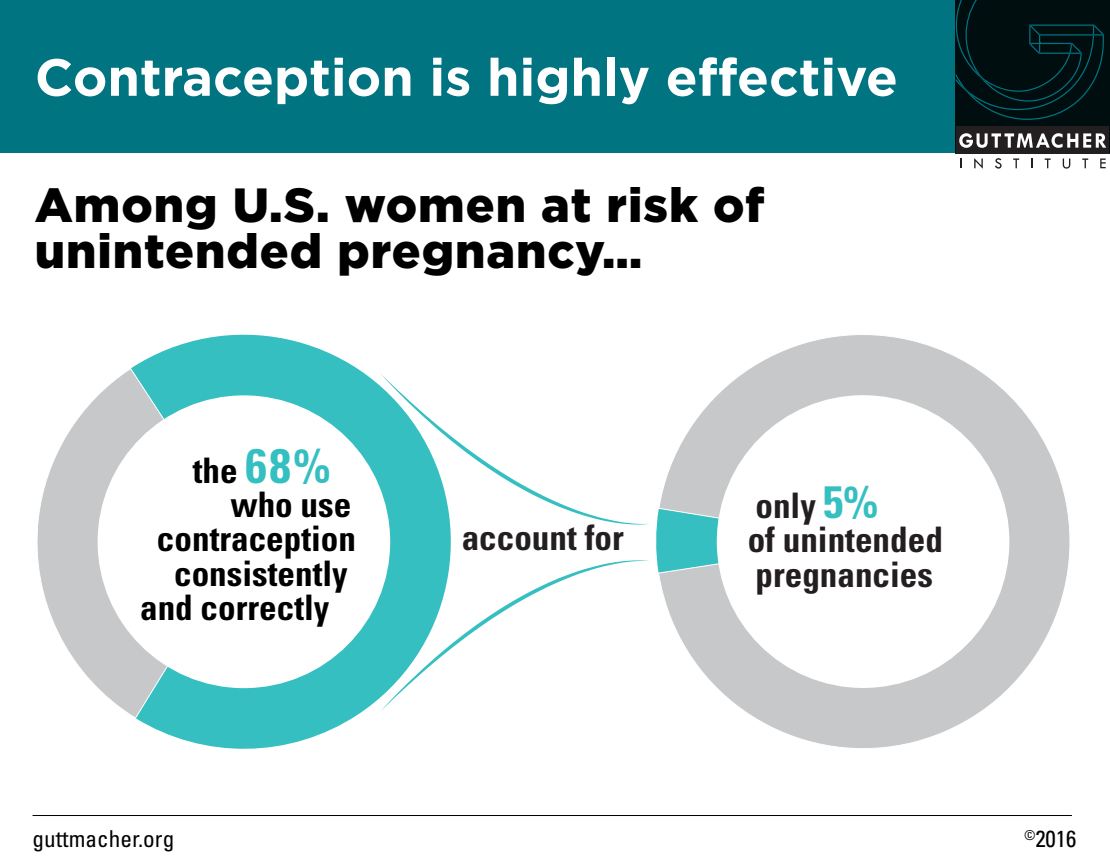
<style>
.page{position:relative;width:1110px;height:867px;background:#fff}
.page>*{position:absolute;margin:0;border:0;box-sizing:border-box;transform-origin:0 0}
.Chart_subhead__spot{font:700 52.2px "Gotham";color:#fff}
.References{font:900 48px/46.2px "Gotham";letter-spacing:.02em;color:#000}
.t1{font:700 condensed 35.1px "Univers";color:#000}
.t2{font:700 condensed 35.1px/34.3px "Univers";color:#231f20}
.References-2{font:condensed 23.25px "Univers";color:#000}
.s1{font-size:48.3px;color:#35bfc1}
.s2{font-size:45.3px;color:#35bfc1}
</style>
<div class="page">
<svg style="left:657px;top:335px;width:413px;height:413px"></svg>
<svg style="left:133px;top:334px;width:318px;height:415px;fill:#35bfc1"></svg>
<svg style="left:37px;top:367px;width:208px;height:352px"></svg>
<div style="left:98px;top:395px;width:292px;height:293px;background:#fff;border-radius:50%"></div>
<div style="left:717px;top:395px;width:292px;height:293px;background:#fff;border-radius:50%"></div>
<svg style="left:380px;top:560px;width:269px;height:151px"></svg>
<svg style="left:380px;top:373px;width:269px;height:151px"></svg>
<div style="left:0;top:0;width:1110px;height:153px;background:#007481"></div>
<svg style="left:956px;top:0;width:154px;height:153px;background:#121718"></svg>
<svg style="left:956px;top:0;width:148px;height:120px;background:#001518"></svg>
<svg style="left:959px;top:133px;width:147px;height:15px;background:#7e7c7c"></svg>
<svg style="left:960px;top:158px;width:2px;height:10px"></svg>
<svg style="left:974px;top:158px;width:9px;height:11px"></svg>
<svg style="left:995px;top:158px;width:7px;height:11px"></svg>
<svg style="left:1013px;top:158px;width:6px;height:10px"></svg>
<svg style="left:1031px;top:158px;width:2px;height:10px"></svg>
<svg style="left:1045px;top:158px;width:6px;height:10px"></svg>
<svg style="left:1063px;top:158px;width:7px;height:11px"></svg>
<svg style="left:1082px;top:158px;width:6px;height:10px"></svg>
<svg style="left:1100px;top:158px;width:6px;height:10px"></svg>
<hr style="left:33px;top:815px;width:1039px;height:1px;background:#000">
<p class="Chart_subhead__spot" style="left:35px;top:43px;width:865px">Contraception is highly effective</p>
<p class="References" style="left:35px;top:181px;width:731px">Among U.S. women at risk of unintended pregnancy…</p>
<p class="t1" style="left:193px;top:448px;width:140px">the <span class="s1">68%</span></p>
<p class="t1" style="left:230px;top:483px;width:123px">who use</p>
<p class="t1" style="left:157px;top:517px;width:201px">contraception</p>
<p class="t1" style="left:174px;top:551px;width:175px">consistently</p>
<p class="t1" style="left:140px;top:586px;width:191px">and correctly</p>
<p class="t2" style="left:462px;top:519px;width:164px">account for</p>
<p class="t2" style="left:748px;top:487px;width:197px">only <span class="s2">5%<br></span>of unintended pregnancies</p>
<p class="References-2" style="left:33px;top:824px;width:143px">guttmacher.org</p>
<p class="References-2" style="left:1024px;top:824px;width:54px"><sup>©</sup>2016</p>
</div>
